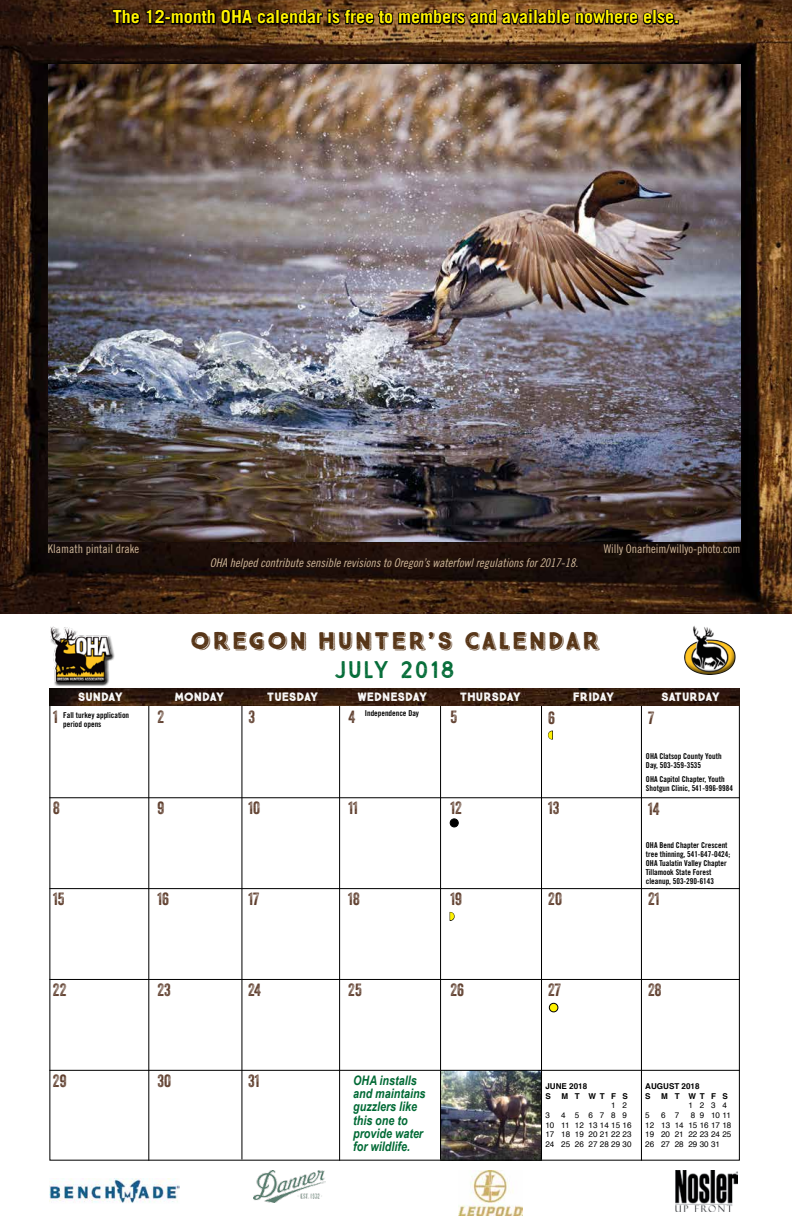
<style>
.page{position:relative;width:792px;height:1224px;background:#fff}
.page>*{position:absolute;margin:0;border:0;box-sizing:border-box;transform-origin:0 0}
.t1{font:700 24.2px "True North Textures Two 3 D";letter-spacing:.05em;color:#553315}
.t2{font:24.2px "True North Textures Two";letter-spacing:.05em;color:#006a35}
.t3{font:700 18px "Trade Gothic";color:#fff200}
.t4{font:17.2px "Veneer Two";color:#5d3c2b}
.t5{font:italic 700 13.1px/13.1px "Arial Narrow";color:#006a35}
.t6{font:12.1px "Trade Gothic Cond Eighteen Obl";color:#cfb799}
.t7{font:12.1px "Trade Gothic Cond Eighteen";color:#cfb799}
.t8{font:700 12.1px "True North Textures Two";color:#fff}
.t9{font:700 12.1px "True North Textures Two";letter-spacing:-.02em;color:#fff}
.t10{font:12px "Trade Gothic Cond Eighteen Obl";color:#cfb799}
.t11{font:12px "Trade Gothic Cond Eighteen";color:#cfb799}
.t12{font:8.1px/9.1px "Trade Gothic Bold Cond Twenty";color:#000}
.t13{font:8.1px/9.7px "Helvetica";color:#000;text-align:justify}
.t14{font:700 8.1px/9.7px "Helvetica";color:#000}
</style>
<div class="page">
<img style="left:0;top:0;width:792px;height:613px">
<img style="left:48px;top:65px;width:692px;height:476px">
<svg style="left:111px;top:0;width:568px;height:40px;background:#614120"></svg>
<img style="left:441px;top:1071px;width:100px;height:88px">
<hr style="left:148px;top:705px;width:1px;height:456px;background:#000">
<hr style="left:339px;top:704px;width:1px;height:457px;background:#000">
<hr style="left:440px;top:704px;width:1px;height:456px;background:#000">
<hr style="left:541px;top:704px;width:1px;height:456px;background:#000">
<hr style="left:641px;top:705px;width:1px;height:456px;background:#000">
<hr style="left:49px;top:797px;width:691px;height:1px;background:#000">
<hr style="left:49px;top:1070px;width:691px;height:1px;background:#000">
<hr style="left:49px;top:979px;width:691px;height:1px;background:#000">
<hr style="left:49px;top:888px;width:691px;height:1px;background:#000">
<div style="left:450px;top:819px;width:8px;height:8px;background:#000;border-radius:50%"></div>
<div style="left:450px;top:818px;width:9px;height:9px;border:1px solid #000;border-radius:50%"></div>
<hr style="left:241px;top:704px;width:1px;height:456px;background:#000">
<div style="left:50px;top:626px;width:65px;height:60px;background:#000;opacity:.75"></div>
<div style="left:682px;top:626px;width:59px;height:49px;background:#000;opacity:.55"></div>
<div style="left:549px;top:1003px;width:9px;height:9px;background:#fff200;border-radius:50%"></div>
<div style="left:549px;top:1003px;width:9px;height:9px;border:1px solid #000;border-radius:50%"></div>
<img style="left:676px;top:1171px;width:61px;height:41px">
<img style="left:253px;top:1170px;width:72px;height:33px">
<img style="left:458px;top:1170px;width:64px;height:46px">
<img style="left:50px;top:1179px;width:129px;height:24px">
<img style="left:49px;top:688px;width:691px;height:17px">
<svg style="left:548px;top:730px;width:5px;height:10px"></svg>
<svg style="left:449px;top:912px;width:6px;height:9px"></svg>
<h2 class="t3" style="left:113px;top:6px;width:568px">The 12-month OHA calendar is free to members and available nowhere else.</h2>
<h3 class="t7" style="left:43px;top:541px;width:94px">Klamath pintail drake</h3>
<h3 class="t7" style="left:604px;top:541px;width:139px">Willy Onarheim/willyo-photo.com</h3>
<h3 class="t6" style="left:207px;top:555px;width:373px">OHA helped contribute sensible revisions to Oregon’s waterfowl regulations for 2017-18.</h3>
<h3 class="t11" style="left:48px;top:542px;width:93px">Klamath pintail drake</h3>
<h3 class="t11" style="left:604px;top:542px;width:138px">Willy Onarheim/willyo-photo.com</h3>
<h3 class="t10" style="left:210px;top:556px;width:370px">OHA helped contribute sensible revisions to Oregon’s waterfowl regulations for 2017-18.</h3>
<h1 class="t1" style="left:189px;top:626px;width:412px">OREGON HUNTER’S CALENDAR</h1>
<h1 class="t2" style="left:334px;top:655px;width:123px">JULY 2018</h1>
<h3 class="t8" style="left:78px;top:689px;width:47px">SUNDAY</h3>
<h3 class="t8" style="left:174px;top:689px;width:51px">MONDAY</h3>
<h3 class="t8" style="left:267px;top:689px;width:53px">TUESDAY</h3>
<h3 class="t8" style="left:358px;top:689px;width:71px">WEDNESDAY</h3>
<h3 class="t8" style="left:460px;top:689px;width:63px">THURSDAY</h3>
<h3 class="t8" style="left:573px;top:689px;width:43px">FRIDAY</h3>
<h3 class="t9" style="left:661px;top:689px;width:60px">SATURDAY</h3>
<p class="t12" style="left:365px;top:709px;width:56px">Independence Day</p>
<h3 class="t4" style="left:53px;top:706px;width:6px">1</h3>
<h3 class="t4" style="left:158px;top:707px;width:8px">2</h3>
<h3 class="t4" style="left:248px;top:707px;width:8px">3</h3>
<h3 class="t4" style="left:348px;top:707px;width:8px">4</h3>
<h3 class="t4" style="left:451px;top:707px;width:8px">5</h3>
<h3 class="t4" style="left:548px;top:707px;width:8px">6</h3>
<h3 class="t4" style="left:648px;top:707px;width:8px">7</h3>
<p class="t12" style="left:63px;top:710px;width:67px">Fall turkey application period opens</p>
<p class="t12" style="left:646px;top:751px;width:77px">OHA Clatsop County Youth<br>Day, 503-359-3535</p>
<p class="t12" style="left:646px;top:774px;width:88px">OHA Capitol Chapter, Youth<br>Shotgun Clinic, 541-996-9984</p>
<h3 class="t4" style="left:53px;top:797px;width:8px">8</h3>
<h3 class="t4" style="left:158px;top:797px;width:8px">9</h3>
<h3 class="t4" style="left:248px;top:797px;width:13px">10</h3>
<h3 class="t4" style="left:348px;top:798px;width:11px">11</h3>
<h3 class="t4" style="left:451px;top:798px;width:13px">12</h3>
<h3 class="t4" style="left:548px;top:798px;width:13px">13</h3>
<h3 class="t4" style="left:648px;top:798px;width:13px">14</h3>
<p class="t12" style="left:646px;top:840px;width:86px">OHA Bend Chapter Crescent tree thinning, 541-647-0424;<br>OHA Tualatin Valley Chapter<br>Tillamook State Forest cleanup, 503-290-6143</p>
<h3 class="t4" style="left:53px;top:888px;width:13px">15</h3>
<h3 class="t4" style="left:157px;top:888px;width:13px">16</h3>
<h3 class="t4" style="left:248px;top:888px;width:12px">17</h3>
<h3 class="t4" style="left:348px;top:888px;width:13px">18</h3>
<h3 class="t4" style="left:451px;top:889px;width:13px">19</h3>
<h3 class="t4" style="left:548px;top:889px;width:15px">20</h3>
<h3 class="t4" style="left:648px;top:889px;width:13px">21</h3>
<h3 class="t4" style="left:53px;top:979px;width:15px">22</h3>
<h3 class="t4" style="left:157px;top:979px;width:15px">23</h3>
<h3 class="t4" style="left:248px;top:979px;width:14px">24</h3>
<h3 class="t4" style="left:348px;top:979px;width:15px">25</h3>
<h3 class="t4" style="left:450px;top:979px;width:15px">26</h3>
<h3 class="t4" style="left:548px;top:979px;width:14px">27</h3>
<h3 class="t4" style="left:648px;top:980px;width:15px">28</h3>
<h3 class="t4" style="left:53px;top:1070px;width:15px">29</h3>
<h3 class="t4" style="left:157px;top:1070px;width:15px">30</h3>
<h3 class="t4" style="left:248px;top:1070px;width:13px">31</h3>
<h3 class="t5" style="left:353px;top:1073px;width:74px">OHA installs and maintains guzzlers like this one to provide water for wildlife.</h3>
<p class="t14" style="left:545px;top:1081px;width:43px">JUNE 2018<br>S</p>
<p class="t14" style="left:561px;top:1091px;width:68px">MT WTFS</p>
<p class="t13" style="left:611px;top:1101px;width:17px">1 2</p>
<p class="t14" style="left:645px;top:1081px;width:56px">AUGUST 2018<br>S</p>
<p class="t14" style="left:661px;top:1091px;width:68px">MT WTFS</p>
<p class="t13" style="left:688px;top:1101px;width:40px">1234</p>
<p class="t13" style="left:545px;top:1111px;width:88px;text-align:left;text-indent:16px">4 5 6789<br>10 11 12 13 14 15 16<br>17 18 19 20 21 22 23<br>24 25 26 27 28 29 30</p>
<p class="t13" style="left:545px;top:1111px;width:6px">3</p>
<p class="t13" style="left:645px;top:1111px;width:6px">5</p>
<p class="t13" style="left:661px;top:1111px;width:20px">6 7</p>
<p class="t13" style="left:645px;top:1111px;width:88px;text-indent:45px">8 9 1011<br>12 13 14 15 16 17 18<br>19 20 21 22 23 24 25<br>26 27 28 29 30 31</p>
</div>
